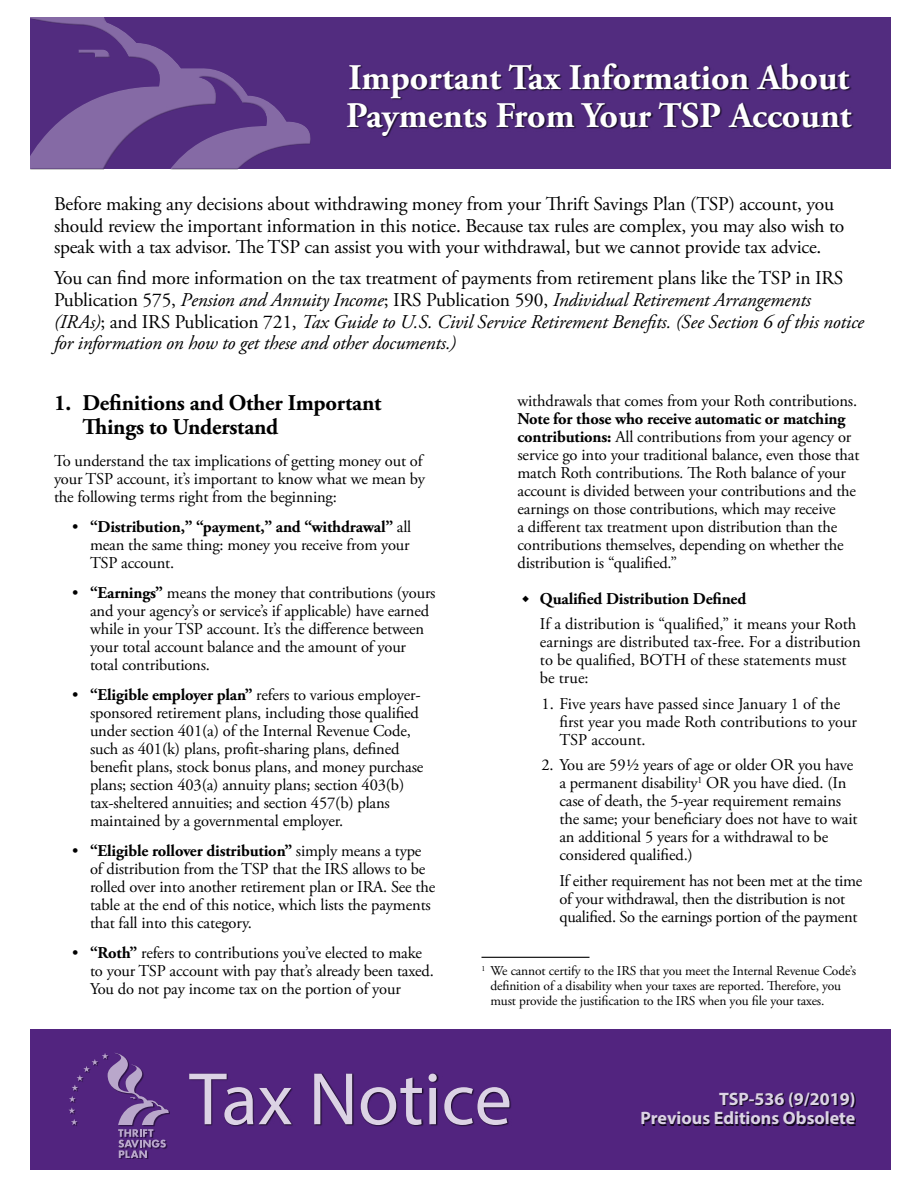
<style>
.page{position:relative;width:918px;height:1188px;background:#fff}
.page>*{position:absolute;margin:0;border:0;box-sizing:border-box;transform-origin:0 0}
.t1{font:75px "Myriad Pro";color:#dcd3e5}
.t2{font:700 36px/37.5px "Adobe Garamond Pro";color:#fff}
.t3{font:700 22.5px/24px "Adobe Garamond Pro";letter-spacing:-.01em;color:#000}
.t4{font:italic 19.5px/21.8px "Adobe Garamond Pro";letter-spacing:-.01em;color:#000}
.t5{font:19.5px/21.8px "Adobe Garamond Pro";letter-spacing:-.01em;color:#000}
.t6{font:700 18px/19.5px "Myriad Pro";color:#dcd3e5;text-align:right}
.t7{font:16.5px/18px "Adobe Garamond Pro";letter-spacing:-.01em;color:#000}
.t8{font:13.5px/15px "Adobe Garamond Pro";letter-spacing:-.01em;color:#000}
.s1{font-style:normal}
.s2{font-weight:700}
.s3{font-style:italic}
</style>
<div class="page">
<div style="left:30px;top:18px;width:861px;height:151px;background:#522c7f"></div>
<div style="left:29px;top:17px;width:283px;height:153px;background:#000;opacity:.75"></div>
<div style="left:30px;top:1030px;width:861px;height:140px;background:#52247f"></div>
<div style="left:189px;top:1073px;width:323px;height:54px;background:#000;opacity:.75"></div>
<div style="left:643px;top:1093px;width:213px;height:33px;background:#000;opacity:.75"></div>
<div style="left:347px;top:63px;width:507px;height:75px;background:#000;opacity:.75"></div>
<svg style="left:69px;top:1053px;width:100px;height:105px"></svg>
<hr style="left:482px;top:957px;width:108px;height:1px;background:#000">
<h2 class="t2" style="left:346px;top:60px;width:507px">Important Tax Information About<br>Payments From Your TSP Account</h2>
<p class="t5" style="left:54px;top:194px;width:792px">Before making any decisions about withdrawing money from your Thrift Savings Plan (TSP) account, you should review the important information in this notice. Because tax rules are complex, you may also wish to speak with a tax advisor. The TSP can assist you with your withdrawal, but we cannot provide tax advice.</p>
<p class="t4" style="left:54px;top:268px;width:812px"><span class="s1">You can find more information on the tax treatment of payments from retirement plans like the TSP in IRS Publication 575,</span> Pension and Annuity Income<span class="s1">; IRS Publication 590,</span> Individual Retirement Arrangements (IRAs)<span class="s1">; and IRS Publication 721,</span> Tax Guide to U.S. Civil Service Retirement Benefits. (See Section 6 of this notice for information on how to get these and other documents.)</p>
<h3 class="t3" style="left:83px;top:391px;width:300px;text-indent:-29px">1. Definitions and Other Important<br>Things to Understand</h3>
<p class="t7" style="left:54px;top:452px;width:373px">To understand the tax implications of getting money out of your TSP account, it’s important to know what we mean by the following terms right from the beginning:</p>
<p class="t7" style="left:90px;top:518px;width:323px;text-align:justify;text-indent:-18px">• <span class="s2">“Distribution,” “payment,” and “withdrawal”</span> all mean the same thing: money you receive from your TSP account.</p>
<p class="t7" style="left:90px;top:584px;width:347px;text-indent:-18px">• <span class="s2">“Earnings”</span> means the money that contributions (yours and your agency’s or service’s if applicable) have earned while in your TSP account. It’s the difference between your total account balance and the amount of your total contributions.</p>
<p class="t7" style="left:90px;top:686px;width:335px;text-indent:-18px">• <span class="s2">“Eligible employer plan”</span> refers to various employer&shy;sponsored retirement plans, including those qualified under section 401(a) of the Internal Revenue Code, such as 401(k) plans, profit-sharing plans, defined benefit plans, stock bonus plans, and money purchase plans; section 403(a) annuity plans; section 403(b) tax-sheltered annuities; and section 457(b) plans maintained by a governmental employer.</p>
<p class="t7" style="left:90px;top:842px;width:347px;text-indent:-18px">• <span class="s2">“Eligible rollover distribution”</span> simply means a type of distribution from the TSP that the IRS allows to be rolled over into another retirement plan or IRA. See the table at the end of this notice, which lists the payments that fall into this category.</p>
<p class="t7" style="left:90px;top:944px;width:345px;text-indent:-18px">• <span class="s2">“Roth”</span> refers to contributions you’ve elected to make to your TSP account with pay that’s already been taxed.<br>You do not pay income tax on the portion of your</p>
<p class="t7" style="left:518px;top:392px;width:341px">withdrawals that comes from your Roth contributions.</p>
<p class="t7" style="left:518px;top:410px;width:343px"><span class="s2">Note for those who receive automatic or matching contributions:</span> All contributions from your agency or service go into your traditional balance, even those that match Roth contributions<span class="s3">.</span> The Roth balance of your account is divided between your contributions and the earnings on those contributions, which may receive<br>a different tax treatment upon distribution than the contributions themselves, depending on whether the distribution is “qualified.”</p>
<p class="t7" style="left:540px;top:586px;width:318px;line-height:25.5px;text-indent:-18px">◆ <span class="s2">Qualified Distribution Defined<br></span>If a distribution is “qualified,” it means your Roth</p>
<p class="t7" style="left:540px;top:634px;width:322px">earnings are distributed tax-free. For a distribution to be qualified, BOTH of these statements must be true:</p>
<p class="t7" style="left:559px;top:695px;width:299px;text-indent:-18px">1. Five years have passed since January 1 of the first year you made Roth contributions to your<br>TSP account.</p>
<p class="t7" style="left:559px;top:757px;width:300px;text-indent:-18px">2. You are 59 ½ years of age or older OR you have a permanent disability<sup>1</sup> OR you have died. (In case of death, the 5-year requirement remains the same; your beneficiary does not have to wait an additional 5 years for a withdrawal to be considered qualified.)</p>
<p class="t7" style="left:559px;top:872px;width:304px">If either requirement has not been met at the time of your withdrawal, then the distribution is not qualified. So the earnings portion of the payment</p>
<p class="t8" style="left:490px;top:964px;width:367px;text-indent:-9px"><sup>1</sup> We cannot certify to the IRS that you meet the Internal Revenue Code’s definition of a disability when your taxes are reported. Therefore, you must provide the justification to the IRS when you file your taxes.</p>
<h1 class="t1" style="left:189px;top:1053px;width:324px">Tax Notice</h1>
<p class="t6" style="left:641px;top:1088px;width:216px">TSP-536 (9/2019)<br>Previous Editions Obsolete</p>
</div>
